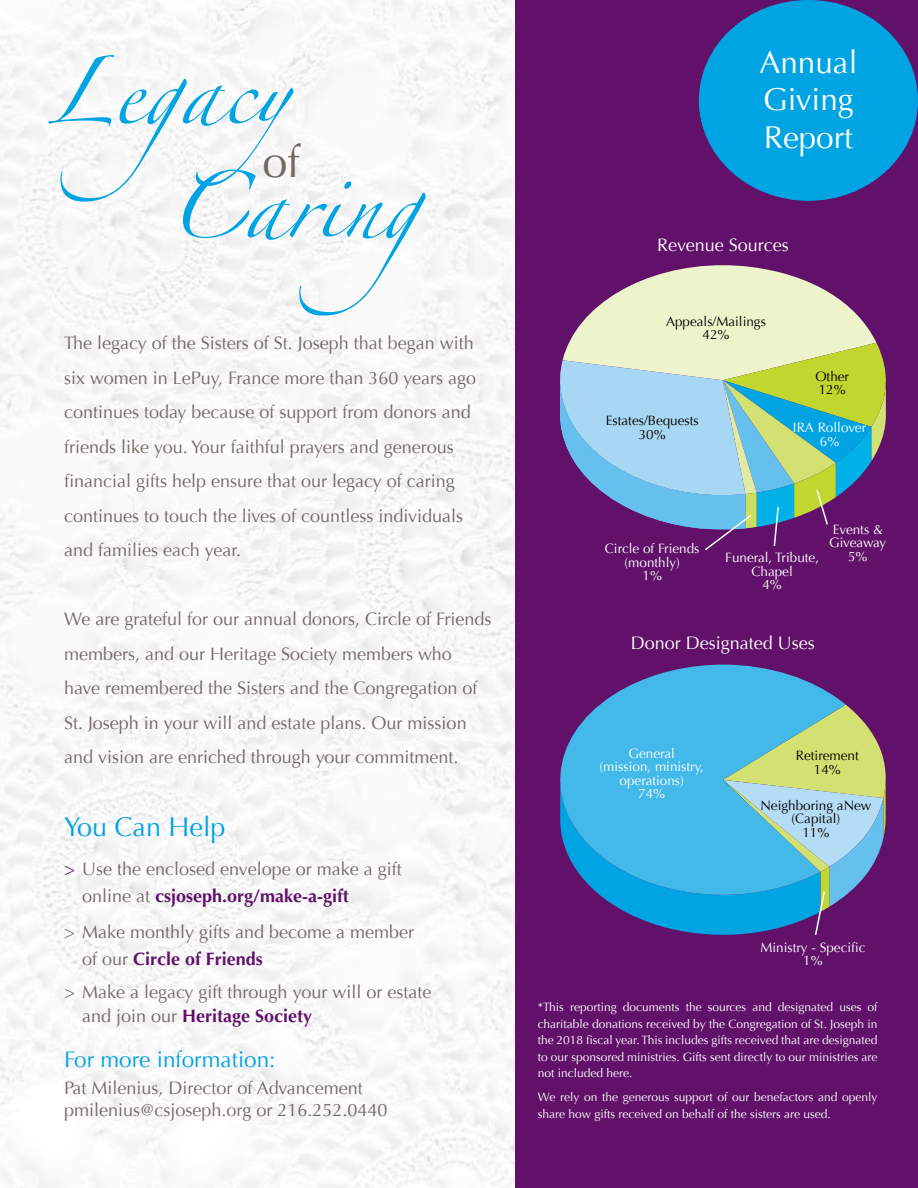
<style>
.page{position:relative;width:918px;height:1188px;background:#fff}
.page>*{position:absolute;margin:0;border:0;box-sizing:border-box;transform-origin:0 0}
.t1{font:60px "Zapfino";color:#00a4e3}
.t2{font:45px "Optima";color:#726963}
.t3{font:31.5px/37.8px "Optima";color:#fff}
.t4{font:27px "Optima";color:#00a4e3}
.t5{font:22.5px "Optima";color:#00a4e3}
.t6{font:18px/34.5px "Optima";color:#726963}
.t7{font:18px "Optima";color:#fff}
.t8{font:13.5px/13.5px "Optima";color:#fff;text-align:center}
.t9{font:13.5px/13.5px "Optima";color:#000;text-align:center}
.t10{font:12px/16.5px "Optima";color:#fff;text-align:justify}
.s1{color:#61116a}
.s2{font-weight:700;color:#61116a}
</style>
<div class="page">
<img style="left:0;top:0;width:515px;height:1188px">
<div style="left:515px;top:0;width:403px;height:1188px;background:#61116a"></div>
<div style="left:699px;top:1px;width:218px;height:199px;background:#00a4e3;border-radius:50%"></div>
<svg style="left:599px;top:665px;width:247px;height:40px;fill:#43b9ea"></svg>
<svg style="left:560px;top:705px;width:326px;height:230px;background:#5aa7c9"></svg>
<svg style="left:560px;top:265px;width:326px;height:286px"></svg>
<h1 class="t1" style="left:46px;top:67px;width:307px">Legacy</h1>
<h2 class="t2" style="left:262px;top:135px;width:39px">of</h2>
<h1 class="t1" style="left:166px;top:181px;width:343px">Caring</h1>
<p class="t6" style="left:64px;top:326px;width:414px">The legacy of the Sisters of St. Joseph that began with six women in LePuy, France more than 360 years ago continues today because of support from donors and friends like you. Your faithful prayers and generous financial gifts help ensure that our legacy of caring continues to touch the lives of countless individuals and families each year.</p>
<p class="t6" style="left:64px;top:602px;width:429px">We are grateful for our annual donors, Circle of Friends members, and our Heritage Society members who have remembered the Sisters and the Congregation of St. Joseph in your will and estate plans. Our mission and vision are enriched through your commitment.</p>
<h3 class="t4" style="left:64px;top:811px;width:163px">You Can Help</h3>
<p class="t6" style="left:82px;top:856px;width:321px;line-height:27px;text-indent:-18px"><span class="s1">&gt;</span> Use the enclosed envelope or make a gift online at <span class="s2">csjoseph.org/make-a-gift</span></p>
<p class="t6" style="left:82px;top:919px;width:334px;line-height:27px;text-indent:-18px">&gt; Make monthly gifts and become a member of our <span class="s2">Circle of Friends</span></p>
<p class="t6" style="left:82px;top:980px;width:351px;line-height:24px;text-indent:-18px">&gt; Make a legacy gift through your will or estate and join our <span class="s2">Heritage Society</span></p>
<p class="t5" style="left:64px;top:1046px;width:213px">For more information:</p>
<p class="t6" style="left:64px;top:1077px;width:325px;line-height:22.5px">Pat Milenius, Director of Advancement pmilenius@csjoseph.org or 216.252.0440</p>
<h3 class="t3" style="left:759px;top:43px;width:100px">Annual<br>Giving<br>Report</h3>
<p class="t7" style="left:657px;top:234px;width:133px">Revenue Sources</p>
<p class="t9" style="left:666px;top:315px;width:101px">Appeals/Mailings<br>42%</p>
<p class="t9" style="left:606px;top:414px;width:95px">Estates/Bequests<br>30%</p>
<p class="t9" style="left:815px;top:369px;width:35px;text-align:left">Other<br>12%</p>
<p class="t8" style="left:793px;top:421px;width:75px">IRA Rollover<br>6%</p>
<p class="t8" style="left:605px;top:542px;width:96px">Circle of Friends (monthly)<br>1%</p>
<p class="t8" style="left:725px;top:551px;width:95px">Funeral, Tribute,<br>Chapel<br>4%</p>
<p class="t8" style="left:829px;top:522px;width:59px">Events &amp;<br>Giveaway<br>5%</p>
<p class="t7" style="left:631px;top:633px;width:186px">Donor Designated Uses</p>
<p class="t8" style="left:600px;top:747px;width:106px">General<br>(mission, ministry, operations)<br>74%</p>
<p class="t9" style="left:796px;top:749px;width:65px">Retirement<br>14%</p>
<p class="t9" style="left:760px;top:798px;width:113px">Neighboring aNew (Capital)<br>11%</p>
<p class="t8" style="left:760px;top:940px;width:107px">Ministry - Specific<br>1%</p>
<p class="t10" style="left:538px;top:999px;width:341px">*This reporting documents the sources and designated uses of charitable donations received by the Congregation of St. Joseph in the 2018 fiscal year. This includes gifts received that are designated to our sponsored ministries. Gifts sent directly to our ministries are not included here.</p>
<p class="t10" style="left:538px;top:1089px;width:341px">We rely on the generous support of our benefactors and openly share how gifts received on behalf of the sisters are used.</p>
</div>
